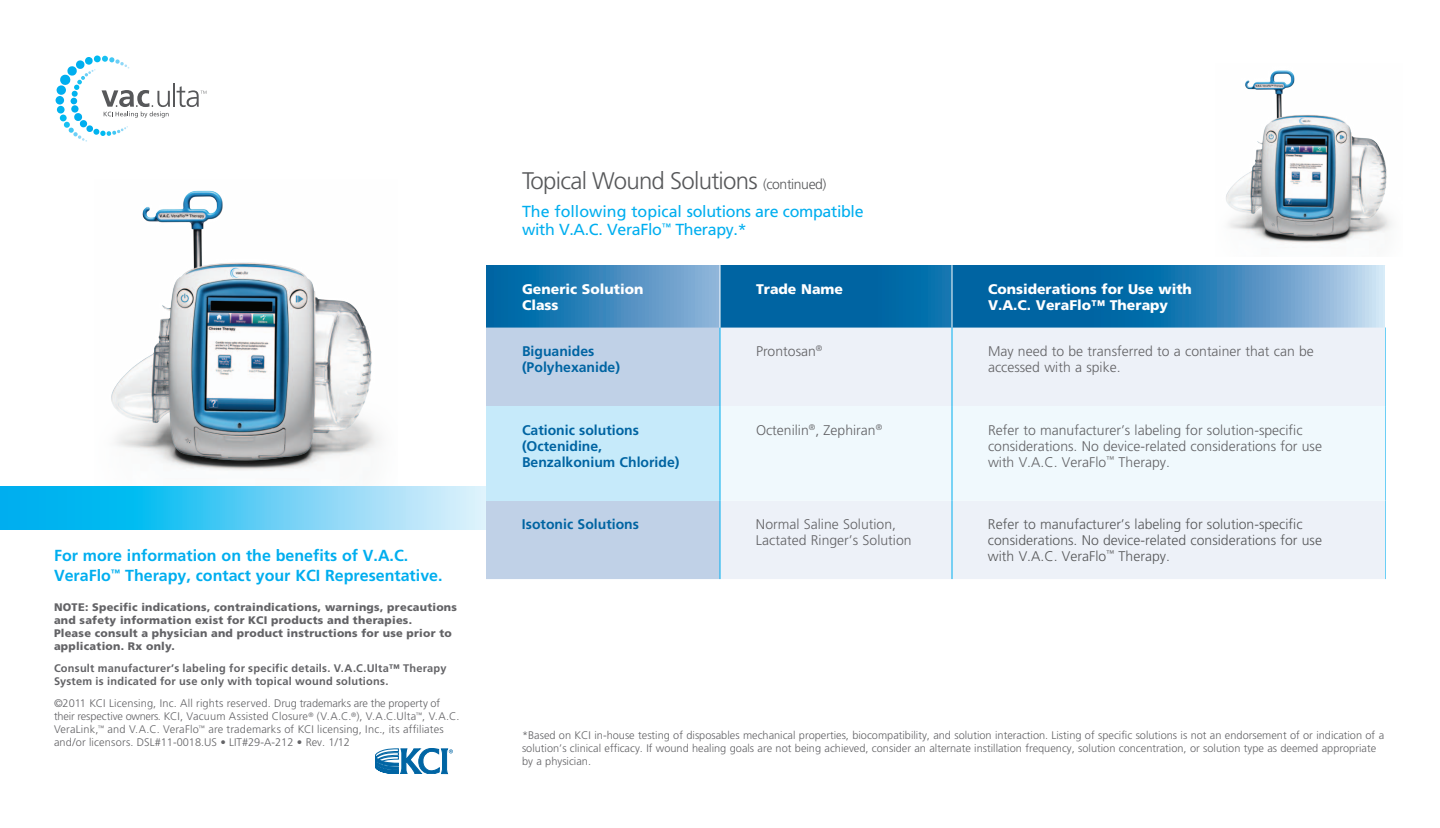
<style>
.page{position:relative;width:1440px;height:828px;background:#fff}
.page>*{position:absolute;margin:0;border:0;box-sizing:border-box;transform-origin:0 0}
.t1{font:300 24px "Frutiger LT Std";letter-spacing:-.03em;color:#57585a}
.Heading12_blue{font:700 16px/20px "Frutiger LT Std";color:#00aeef}
.Heading12_blue-2{font:16px/18px "Frutiger LT Std";letter-spacing:-.02em;color:#00aeef}
.Heading16_grey{font:300 14px/16px "Frutiger LT Std";color:#636366}
.Heading16_grey-2{font:300 14px/16px "Frutiger LT Std";color:#57585a}
.Heading16_grey-3{font:700 14px/16px "Frutiger LT Std";color:#0064a2}
.Heading16_grey-4{font:900 14px/16px "Frutiger LT Std";color:#fff}
.Heading12_blue-3{font:300 11px/13px "Frutiger LT Std";color:#636366}
.Heading12_blue-4{font:900 11px/13px "Frutiger LT Std";letter-spacing:.025em;color:#636366}
.Heading12_blue-5{font:700 11px/13px "Frutiger LT Std";letter-spacing:.02em;color:#636366}
.s1{font-size:14px}
</style>
<div class="page">
<svg style="left:375px;top:748px;width:78px;height:26px"></svg>
<div style="left:486px;top:265px;width:234px;height:63px;background:linear-gradient(to right,#005fa1,#90b3d9)"></div>
<svg style="left:721px;top:265px;width:231px;height:63px;background:#0368a5"></svg>
<svg style="left:953px;top:265px;width:432px;height:63px;background:#3584b8"></svg>
<div style="left:486px;top:328px;width:234px;height:251px;background:#c0d1e7"></div>
<div style="left:721px;top:328px;width:664px;height:251px;background:#edf1f8"></div>
<div style="left:486px;top:406px;width:234px;height:95px;background:#c6eafa"></div>
<div style="left:721px;top:406px;width:664px;height:95px;background:#f0f9fd"></div>
<hr style="left:720px;top:328px;width:1px;height:78px;background:#00aeef">
<hr style="left:720px;top:406px;width:1px;height:95px;background:#00aeef">
<hr style="left:720px;top:501px;width:1px;height:78px;background:#00aeef">
<hr style="left:952px;top:328px;width:1px;height:78px;background:#00aeef">
<hr style="left:952px;top:406px;width:1px;height:95px;background:#00aeef">
<hr style="left:952px;top:501px;width:1px;height:78px;background:#00aeef">
<hr style="left:1385px;top:328px;width:1px;height:78px;background:#6bcff6">
<hr style="left:1385px;top:406px;width:1px;height:95px;background:#6bcff6">
<hr style="left:1385px;top:501px;width:1px;height:78px;background:#6bcff6">
<svg style="left:57px;top:56px;width:113px;height:86px"></svg>
<hr style="left:173px;top:83px;width:2px;height:24px;background:#57585a">
<svg style="left:177px;top:86px;width:29px;height:21px"></svg>
<img style="left:1226px;top:70px;width:166px;height:173px">
<img style="left:111px;top:190px;width:269px;height:280px">
<svg style="left:0;top:486px;width:486px;height:43px;background:#58ccf4"></svg>
<p class="Heading12_blue" style="left:54px;top:546px;width:390px">For more information on the benefits of V.A.C.<br>VeraFlo<sup>™</sup> Therapy, contact your KCI Representative.</p>
<p class="Heading12_blue-4" style="left:54px;top:601px;width:405px">NOTE: Specific indications, contraindications, warnings, precautions and safety information exist for KCI products and therapies.<br>Please consult a physician and product instructions for use prior to application. Rx only.</p>
<p class="Heading12_blue-5" style="left:54px;top:662px;width:394px">Consult manufacturer’s labeling for specific details. V.A.C.Ulta™ Therapy<br>System is indicated for use only with topical wound solutions.</p>
<p class="Heading12_blue-3" style="left:54px;top:697px;width:407px">©2011 KCI Licensing, Inc. All rights reserved. Drug trademarks are the property of their respective owners. KCI, Vacuum Assisted Closure<sup>®</sup> (V.A.C.<sup>®</sup>), V.A.C.Ulta<sup>™</sup>, V.A.C.<br>VeraLink,<sup>™</sup> and V.A.C. VeraFlo<sup>™</sup> are trademarks of KCI licensing, Inc., its affiliates and/or licensors. DSL#11-0018.US • LIT#29-A-212 • Rev. 1/12</p>
<p class="t1" style="left:522px;top:167px;width:306px">Topical Wound Solutions <span class="s1">(continued)</span></p>
<p class="Heading12_blue-2" style="left:522px;top:203px;width:343px">The following topical solutions are compatible with V.A.C. VeraFlo<sup>™</sup> Therapy.*</p>
<p class="Heading16_grey-4" style="left:522px;top:281px;width:123px">Generic Solution<br>Class</p>
<p class="Heading16_grey-4" style="left:756px;top:281px;width:89px">Trade Name</p>
<p class="Heading16_grey-4" style="left:988px;top:281px;width:205px">Considerations for Use with<br>V.A.C. VeraFlo™ Therapy</p>
<p class="Heading16_grey-3" style="left:522px;top:343px;width:100px">Biguanides (Polyhexanide)</p>
<p class="Heading16_grey" style="left:756px;top:343px;width:68px">Prontosan<sup>®</sup></p>
<p class="Heading16_grey" style="left:988px;top:343px;width:327px">May need to be transferred to a container that can be accessed with a spike.</p>
<p class="Heading16_grey-3" style="left:522px;top:422px;width:159px">Cationic solutions (Octenidine,<br>Benzalkonium Chloride)</p>
<p class="Heading16_grey" style="left:756px;top:422px;width:128px">Octenilin<sup>®</sup>, Zephiran<sup>®</sup></p>
<p class="Heading16_grey" style="left:988px;top:422px;width:336px">Refer to manufacturer’s labeling for solution-specific considerations. No device-related considerations for use with V.A.C. VeraFlo<sup>™</sup> Therapy.</p>
<p class="Heading16_grey-3" style="left:522px;top:516px;width:119px">Isotonic Solutions</p>
<p class="Heading16_grey" style="left:756px;top:516px;width:157px">Normal Saline Solution,<br>Lactated Ringer’s Solution</p>
<p class="Heading16_grey-2" style="left:988px;top:516px;width:336px">Refer to manufacturer’s labeling for solution-specific considerations. No device-related considerations for use with V.A.C. VeraFlo<sup>™</sup> Therapy.</p>
<p class="Heading12_blue-3" style="left:522px;top:729px;width:864px">*Based on KCI in-house testing of disposables mechanical properties, biocompatibility, and solution interaction. Listing of specific solutions is not an endorsement of or indication of a solution’s clinical efficacy. If wound healing goals are not being achieved, consider an alternate instillation frequency, solution concentration, or solution type as deemed appropriate by a physician.</p>
</div>
